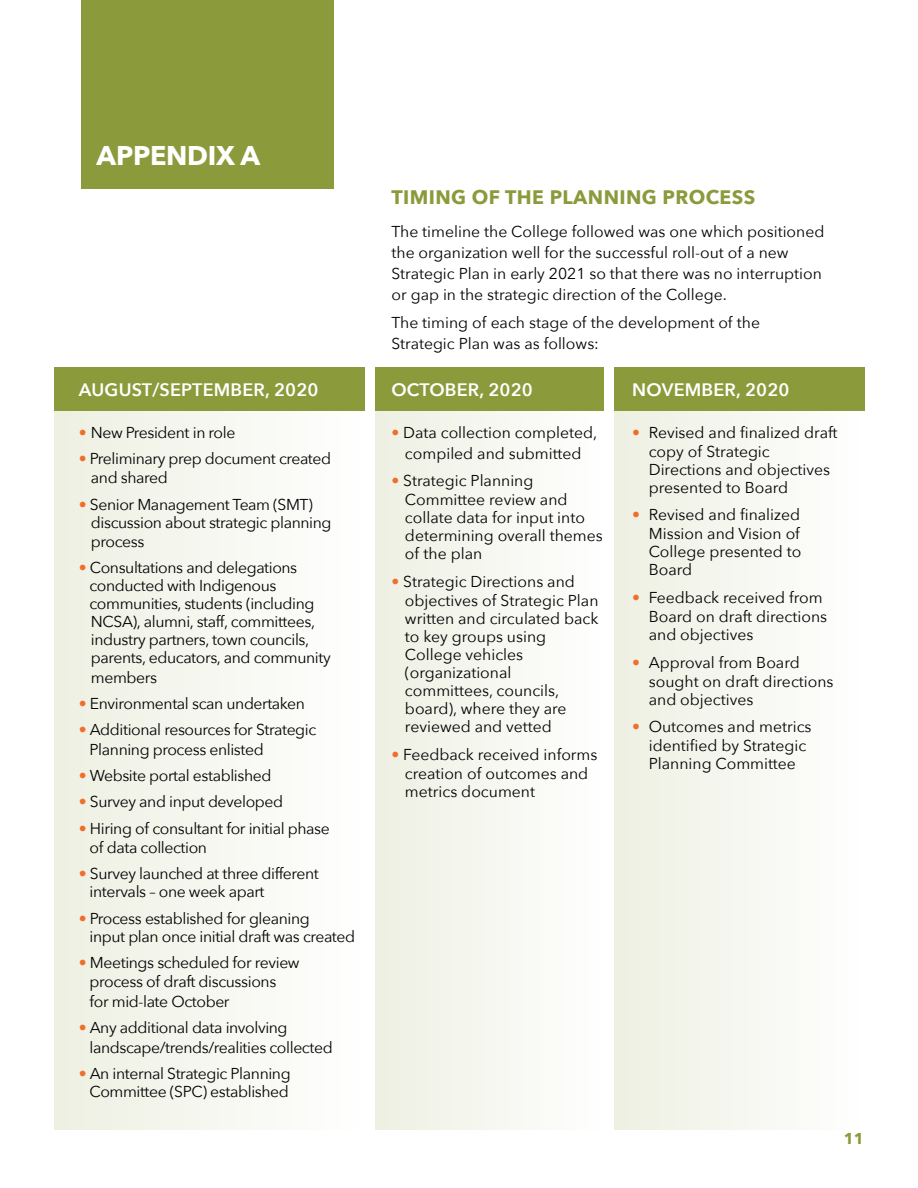
<style>
.page{position:relative;width:918px;height:1188px;background:#fff}
.page>*{position:absolute;margin:0;border:0;box-sizing:border-box;transform-origin:0 0}
.t1{font:700 27px "Avenir Next";letter-spacing:-.01em;color:#fff}
.t2{font:700 19.5px "Avenir Next";letter-spacing:.02em;color:#8b9b3c}
.t3{font:600 18px "Avenir Next";letter-spacing:.01em;color:#fff}
.t4{font:15.75px/18.3px "Avenir Next";letter-spacing:-.01em;color:#000}
.t5{font:700 15.75px "Avenir Next";color:#8b9b3c}
.s1{color:#ef6e2a}
</style>
<div class="page">
<div style="left:54px;top:393px;width:310px;height:736px;background:linear-gradient(to right,#edf0e2,#feffff)"></div>
<div style="left:375px;top:370px;width:229px;height:760px;background:linear-gradient(to right,#edf0e2,#fefefe)"></div>
<div style="left:614px;top:370px;width:250px;height:760px;background:linear-gradient(to right,#edf0e1,#fefefe)"></div>
<div style="left:81px;top:0;width:252px;height:188px;background:#8b9b3c"></div>
<div style="left:54px;top:367px;width:310px;height:43px;background:#8b9b3c"></div>
<div style="left:375px;top:367px;width:229px;height:43px;background:#8b9b3c"></div>
<div style="left:614px;top:367px;width:250px;height:43px;background:#8b9b3c"></div>
<h1 class="t1" style="left:97px;top:132px;width:165px">APPENDIX A</h1>
<p class="t3" style="left:79px;top:374px;width:241px">AUGUST/SEPTEMBER, 2020</p>
<p class="t4" style="left:79px;top:422px;width:158px"><span class="s1">•</span> New President in role</p>
<p class="t4" style="left:91px;top:448px;width:242px;line-height:19.5px;text-indent:-12px"><span class="s1">•</span> Preliminary prep document created and shared</p>
<p class="t4" style="left:91px;top:494px;width:242px;text-indent:-12px"><span class="s1">•</span> Senior Management Team (SMT) discussion about strategic planning</p>
<p class="t4" style="left:91px;top:532px;width:55px">process</p>
<p class="t4" style="left:89px;top:558px;width:243px;text-indent:-11px"><span class="s1">•</span> Consultations and delegations conducted with Indigenous communities, students (including NCSA), alumni, staff, committees, industry partners, town councils, parents, educators, and community</p>
<p class="t4" style="left:91px;top:668px;width:68px">members</p>
<p class="t4" style="left:79px;top:694px;width:228px"><span class="s1">•</span> Environmental scan undertaken</p>
<p class="t4" style="left:90px;top:720px;width:228px;line-height:19.5px;text-indent:-11px"><span class="s1">•</span> Additional resources for Strategic<br>Planning process enlisted</p>
<p class="t4" style="left:79px;top:766px;width:194px"><span class="s1">•</span> Website portal established</p>
<p class="t4" style="left:79px;top:792px;width:206px"><span class="s1">•</span> Survey and input developed</p>
<p class="t4" style="left:90px;top:818px;width:242px;line-height:19.5px;text-indent:-11px"><span class="s1">•</span> Hiring of consultant for initial phase of data collection</p>
<p class="t4" style="left:90px;top:864px;width:231px;text-indent:-11px"><span class="s1">•</span> Survey launched at three different intervals – one week apart</p>
<p class="t4" style="left:90px;top:909px;width:267px;text-indent:-11px"><span class="s1">•</span> Process established for gleaning<br>input plan once initial draft was created</p>
<p class="t4" style="left:90px;top:952px;width:212px;line-height:19.5px;text-indent:-11px"><span class="s1">•</span> Meetings scheduled for review process of draft discussions<br>for mid-late October</p>
<p class="t4" style="left:90px;top:1017px;width:245px;line-height:19.5px;text-indent:-11px"><span class="s1">•</span> Any additional data involving landscape/trends/realities collected</p>
<p class="t4" style="left:79px;top:1064px;width:213px;text-align:center"><span class="s1">•</span> An internal Strategic Planning<br>Committee (SPC) established</p>
<p class="t2" style="left:392px;top:180px;width:365px">TIMING OF THE PLANNING PROCESS</p>
<p class="t4" style="left:392px;top:220px;width:434px;line-height:21px">The timeline the College followed was one which positioned the organization well for the successful roll-out of a new Strategic Plan in early 2021 so that there was no interruption or gap in the strategic direction of the College.</p>
<p class="t4" style="left:392px;top:311px;width:370px;line-height:21px">The timing of each stage of the development of the<br>Strategic Plan was as follows:</p>
<p class="t3" style="left:632px;top:374px;width:159px">NOVEMBER, 2020</p>
<p class="t4" style="left:649px;top:422px;width:190px;text-indent:-17px"><span class="s1">•</span> Revised and finalized draft copy of Strategic<br>Directions and objectives presented to Board</p>
<p class="t4" style="left:649px;top:505px;width:154px;text-align:justify;text-indent:-17px"><span class="s1">•</span> Revised and finalized Mission and Vision of College presented to Board</p>
<p class="t4" style="left:649px;top:588px;width:180px;text-indent:-17px"><span class="s1">•</span> Feedback received from<br>Board on draft directions and objectives</p>
<p class="t4" style="left:649px;top:652px;width:186px;text-indent:-17px"><span class="s1">•</span> Approval from Board sought on draft directions and objectives</p>
<p class="t4" style="left:649px;top:717px;width:164px;text-indent:-17px"><span class="s1">•</span> Outcomes and metrics identified by Strategic<br>Planning Committee</p>
<p class="t3" style="left:392px;top:374px;width:143px">OCTOBER, 2020</p>
<p class="t4" style="left:392px;top:421px;width:207px;line-height:21px;text-align:center"><span class="s1">•</span> Data collection completed, compiled and submitted</p>
<p class="t4" style="left:405px;top:471px;width:199px;text-indent:-13px"><span class="s1">•</span> Strategic Planning<br>Committee review and collate data for input into determining overall themes of the plan</p>
<p class="t4" style="left:405px;top:572px;width:195px;text-indent:-13px"><span class="s1">•</span> Strategic Directions and objectives of Strategic Plan written and circulated back to key groups using<br>College vehicles (organizational committees, councils, board), where they are reviewed and vetted</p>
<p class="t4" style="left:405px;top:744px;width:194px;text-indent:-13px"><span class="s1">•</span> Feedback received informs creation of outcomes and metrics document</p>
<p class="t5" style="left:844px;top:1125px;width:22px">11</p>
</div>
